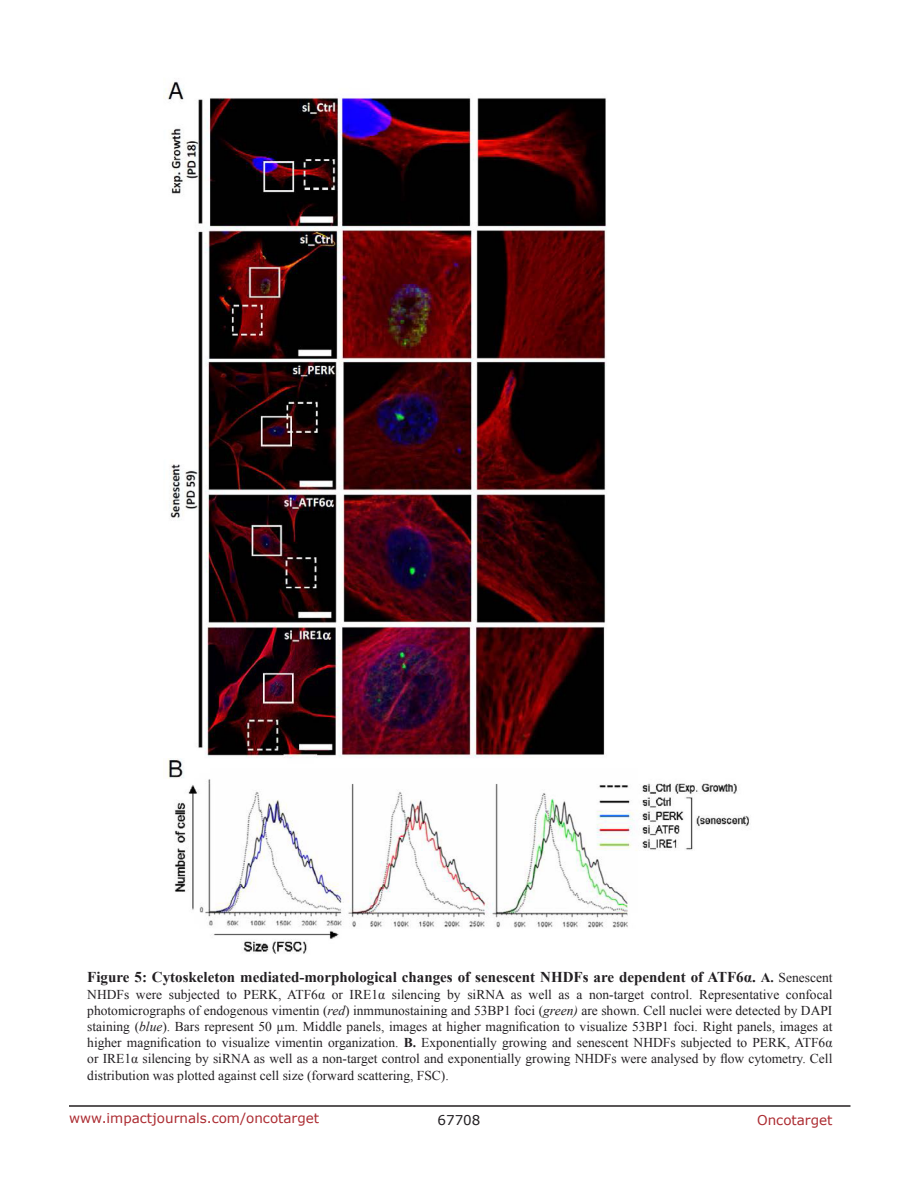
<style>
.page{position:relative;width:918px;height:1188px;background:#fff}
.page>*{position:absolute;margin:0;border:0;box-sizing:border-box;transform-origin:0 0}
.FigureText{font:700 15px "Times New Roman";color:#221f22}
.FigureText-2{font:13.5px/16.2px "Times New Roman";color:#221f22;text-align:justify}
.t1{font:13.5px "Verdana";color:#ac2b31}
.t2{font:13.5px "Verdana";color:#221f22}
.s1{font-size:13.5px}
.s2{font-weight:400;font-size:13.5px}
.s3{font-style:italic}
.s4{font-weight:700}
</style>
<div class="page">
<hr style="left:69px;top:1105px;width:781px;height:2px;background:#231f20">
<img style="left:163px;top:81px;width:586px;height:873px">
<p class="FigureText" style="left:87px;top:967px;width:747px">Figure 5: Cytoskeleton mediated-morphological changes of senescent NHDFs are dependent of ATF6α. <span class="s1">A.</span> <span class="s2">Senescent</span></p>
<p class="FigureText-2" style="left:87px;top:986px;width:747px">NHDFs were subjected to PERK, ATF6α or IRE1α silencing by siRNA as well as a non-target control. Representative confocal photomicrographs of endogenous vimentin (<span class="s3">red</span>) inmmunostaining and 53BP1 foci (<span class="s3">green)</span> are shown. Cell nuclei were detected by DAPI staining (<span class="s3">blue</span>). Bars represent 50 µm. Middle panels, images at higher magnification to visualize 53BP1 foci. Right panels, images at higher magnification to visualize vimentin organization. <span class="s4">B.</span> Exponentially growing and senescent NHDFs subjected to PERK, ATF6α or IRE1α silencing by siRNA as well as a non-target control and exponentially growing NHDFs were analysed by flow cytometry. Cell distribution was plotted against cell size (forward scattering, FSC).</p>
<p class="t1" style="left:69px;top:1109px;width:252px">www.impactjournals.com/oncotarget</p>
<p class="t2" style="left:438px;top:1111px;width:44px">67708</p>
<p class="t1" style="left:757px;top:1111px;width:77px">Oncotarget</p>
</div>
